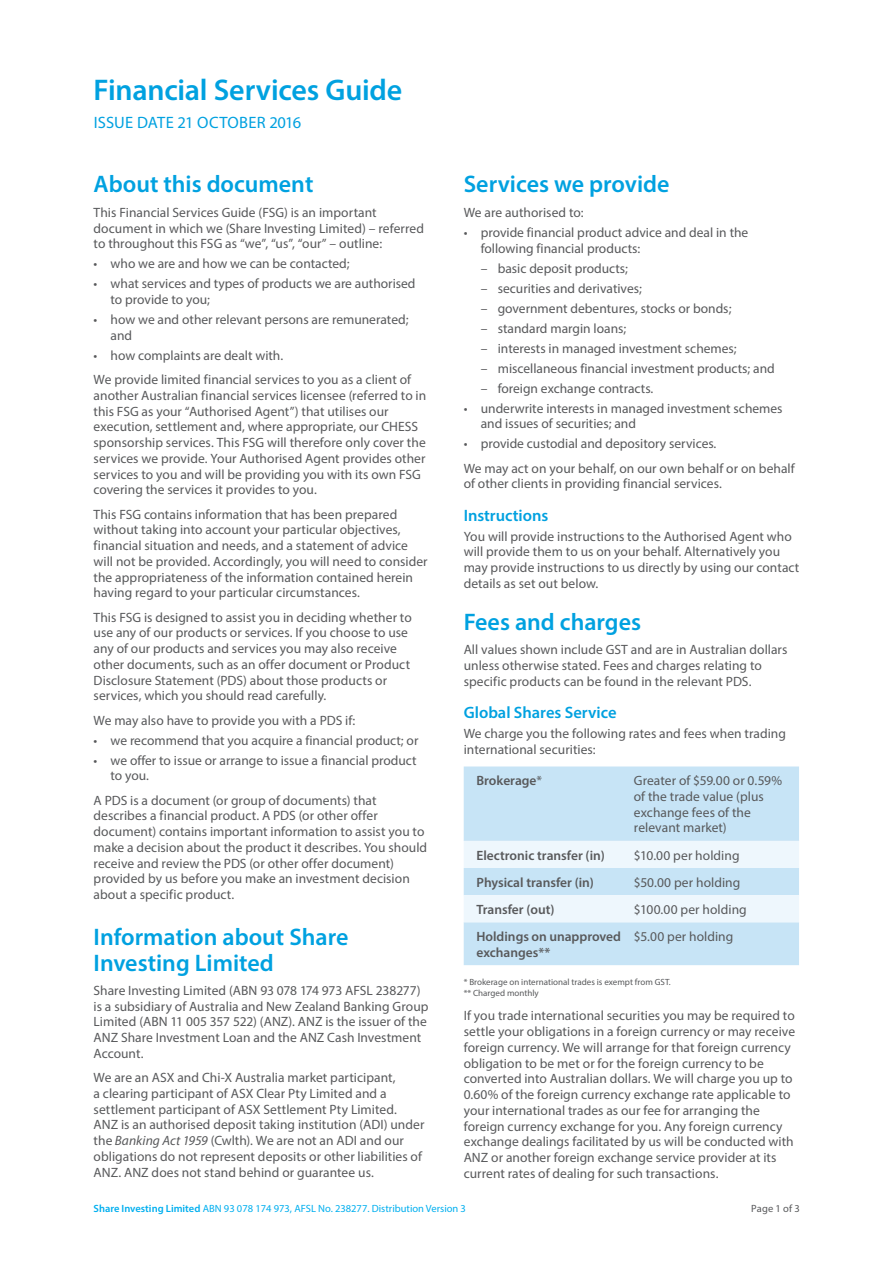
<style>
.page{position:relative;width:893px;height:1263px;background:#fff}
.page>*{position:absolute;margin:0;border:0;box-sizing:border-box;transform-origin:0 0}
.t1{font:600 30px "Myriad Pro";letter-spacing:-.01em;color:#00a1e0}
.t2{font:600 24px/25.2px "Myriad Pro";color:#00a1e0}
.t3{font:600 16.5px "Myriad Pro";color:#00a1e0}
.t4{font:16.5px "Myriad Pro";color:#00a1e0}
.t5{font:13.5px/15.8px "Myriad Pro";color:#58595b}
.t6{font:600 13.5px/15.8px "Myriad Pro";color:#58595b}
.t7{font:10.5px "Myriad Pro";color:#00afef}
.t8{font:10.5px "Myriad Pro";letter-spacing:.015em;color:#58595b}
.t9{font:9px/11.2px "Myriad Pro";color:#58595b}
.s1{font-style:italic}
.s2{font-weight:400}
.s3{font-weight:600}
</style>
<div class="page">
<div style="left:463px;top:767px;width:336px;height:198px;background:#c7e4f6"></div>
<svg style="left:463px;top:841px;width:336px;height:81px"></svg>
<h1 class="t1" style="left:94px;top:78px;width:310px">Financial Services Guide</h1>
<p class="t4" style="left:94px;top:116px;width:209px">ISSUE DATE 21 OCTOBER 2016</p>
<h2 class="t2" style="left:94px;top:174px;width:221px">About this document</h2>
<p class="t5" style="left:94px;top:206px;width:332px">This Financial Services Guide (FSG) is an important document in which we (Share Investing Limited) – referred to throughout this FSG as “we”, “us”, “our” – outline:</p>
<p class="t5" style="left:94px;top:257px;width:257px">• who we are and how we can be contacted;</p>
<p class="t5" style="left:111px;top:277px;width:306px;text-indent:-17px">• what services and types of products we are authorised to provide to you;</p>
<p class="t5" style="left:111px;top:313px;width:299px;text-indent:-17px">• how we and other relevant persons are remunerated; and</p>
<p class="t5" style="left:94px;top:344px;width:319px;line-height:24.3px">• how complaints are dealt with.<br>We provide limited financial services to you as a client of</p>
<p class="t5" style="left:94px;top:389px;width:334px">another Australian financial services licensee (referred to in this FSG as your “Authorised Agent”) that utilises our execution, settlement and, where appropriate, our CHESS sponsorship services. This FSG will therefore only cover the services we provide. Your Authorised Agent provides other services to you and will be providing you with its own FSG covering the services it provides to you.</p>
<p class="t5" style="left:94px;top:508px;width:335px">This FSG contains information that has been prepared without taking into account your particular objectives, financial situation and needs, and a statement of advice will not be provided. Accordingly, you will need to consider the appropriateness of the information contained herein having regard to your particular circumstances.</p>
<p class="t5" style="left:94px;top:611px;width:320px">This FSG is designed to assist you in deciding whether to use any of our products or services. If you choose to use any of our products and services you may also receive other documents, such as an offer document or Product Disclosure Statement (PDS) about those products or services, which you should read carefully.</p>
<p class="t5" style="left:94px;top:714px;width:263px">We may also have to provide you with a PDS if:</p>
<p class="t5" style="left:94px;top:734px;width:326px">• we recommend that you acquire a financial product; or</p>
<p class="t5" style="left:111px;top:754px;width:307px;text-indent:-17px">• we offer to issue or arrange to issue a financial product to you.</p>
<p class="t5" style="left:94px;top:794px;width:335px">A PDS is a document (or group of documents) that describes a financial product. A PDS (or other offer document) contains important information to assist you to make a decision about the product it describes. You should receive and review the PDS (or other offer document) provided by us before you make an investment decision about a specific product.</p>
<h2 class="t2" style="left:94px;top:927px;width:256px">Information about Share<br>Investing Limited</h2>
<p class="t5" style="left:94px;top:984px;width:336px">Share Investing Limited (ABN 93 078 174 973 AFSL 238277) is a subsidiary of Australia and New Zealand Banking Group Limited (ABN 11 005 357 522) (ANZ). ANZ is the issuer of the ANZ Share Investment Loan and the ANZ Cash Investment Account.</p>
<p class="t5" style="left:94px;top:1071px;width:332px">We are an ASX and Chi-X Australia market participant,<br>a clearing participant of ASX Clear Pty Limited and a settlement participant of ASX Settlement Pty Limited.<br>ANZ is an authorised deposit taking institution (ADI) under the <span class="s1">Banking Act 1959</span> (Cwlth). We are not an ADI and our obligations do not represent deposits or other liabilities of ANZ. ANZ does not stand behind or guarantee us.</p>
<h2 class="t2" style="left:463px;top:174px;width:207px">Services we provide</h2>
<p class="t5" style="left:463px;top:206px;width:121px">We are authorised to:</p>
<p class="t5" style="left:480px;top:226px;width:269px;text-indent:-17px">• provide financial product advice and deal in the following financial products:</p>
<p class="t5" style="left:480px;top:261px;width:149px">– basic deposit products;</p>
<p class="t5" style="left:480px;top:281px;width:163px">– securities and derivatives;</p>
<p class="t5" style="left:480px;top:301px;width:252px">– government debentures, stocks or bonds;</p>
<p class="t5" style="left:480px;top:321px;width:147px">– standard margin loans;</p>
<p class="t5" style="left:480px;top:342px;width:257px">– interests in managed investment schemes;</p>
<p class="t5" style="left:480px;top:362px;width:295px">– miscellaneous financial investment products; and</p>
<p class="t5" style="left:480px;top:382px;width:174px">– foreign exchange contracts.</p>
<p class="t5" style="left:480px;top:402px;width:303px;text-indent:-17px">• underwrite interests in managed investment schemes and issues of securities; and</p>
<p class="t5" style="left:463px;top:433px;width:332px;line-height:24.3px">• provide custodial and depository services.<br>We may act on your behalf, on our own behalf or on behalf</p>
<p class="t5" style="left:463px;top:477px;width:260px">of other clients in providing financial services.</p>
<p class="t3" style="left:463px;top:509px;width:86px">Instructions</p>
<p class="t5" style="left:463px;top:530px;width:337px">You will provide instructions to the Authorised Agent who will provide them to us on your behalf. Alternatively you may provide instructions to us directly by using our contact details as set out below.</p>
<h2 class="t2" style="left:463px;top:612px;width:179px">Fees and charges</h2>
<p class="t5" style="left:463px;top:643px;width:325px">All values shown include GST and are in Australian dollars unless otherwise stated. Fees and charges relating to specific products can be found in the relevant PDS.</p>
<p class="t3" style="left:463px;top:706px;width:154px">Global Shares Service</p>
<p class="t5" style="left:463px;top:727px;width:324px">We charge you the following rates and fees when trading international securities:</p>
<p class="t6" style="left:476px;top:774px;width:67px">Brokerage<span class="s2">*</span></p>
<p class="t5" style="left:634px;top:774px;width:150px">Greater of $59.00 or 0.59% of the trade value (plus exchange fees of the relevant market)</p>
<p class="t6" style="left:476px;top:848px;width:130px">Electronic transfer (in)</p>
<p class="t5" style="left:634px;top:849px;width:107px">$10.00 per holding</p>
<p class="t6" style="left:476px;top:876px;width:119px">Physical transfer (in)</p>
<p class="t5" style="left:634px;top:876px;width:108px">$50.00 per holding</p>
<p class="t6" style="left:476px;top:903px;width:80px">Transfer (out)</p>
<p class="t5" style="left:634px;top:903px;width:114px">$100.00 per holding</p>
<p class="t6" style="left:476px;top:930px;width:146px">Holdings on unapproved exchanges**</p>
<p class="t5" style="left:634px;top:930px;width:101px">$5.00 per holding</p>
<p class="t9" style="left:463px;top:977px;width:209px">* Brokerage on international trades is exempt from GST. ** Charged monthly</p>
<p class="t5" style="left:463px;top:1009px;width:333px">If you trade international securities you may be required to settle your obligations in a foreign currency or may receive foreign currency. We will arrange for that foreign currency obligation to be met or for the foreign currency to be converted into Australian dollars. We will charge you up to 0.60% of the foreign currency exchange rate applicable to your international trades as our fee for arranging the foreign currency exchange for you. Any foreign currency exchange dealings facilitated by us will be conducted with ANZ or another foreign exchange service provider at its current rates of dealing for such transactions.</p>
<p class="t7" style="left:94px;top:1205px;width:374px"><span class="s3">Share Investing Limited</span> ABN 93 078 174 973, AFSL No. 238277. Distribution Version 3</p>
<p class="t8" style="left:751px;top:1205px;width:50px">Page 1 of 3</p>
</div>
